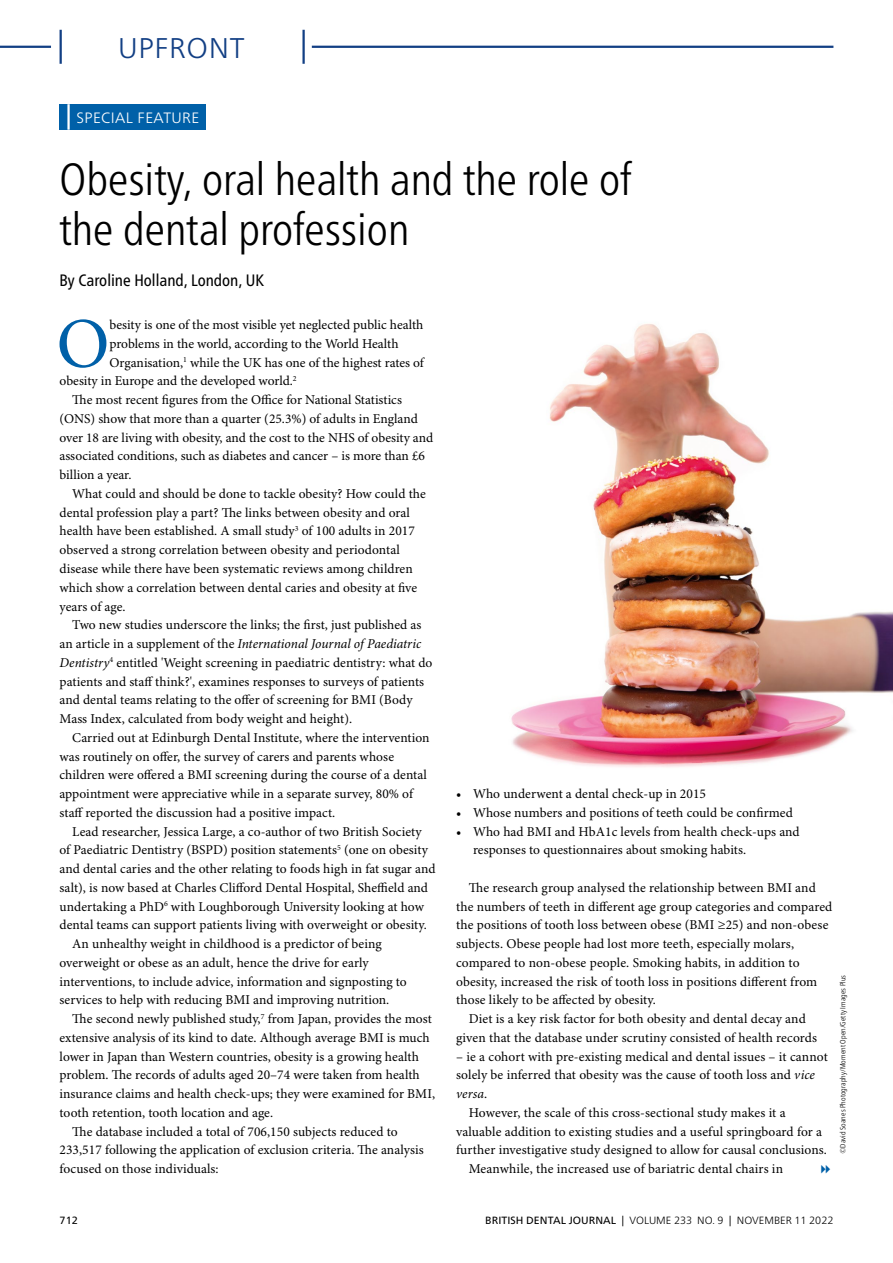
<style>
.page{position:relative;width:893px;height:1263px;background:#fff}
.page>*{position:absolute;margin:0;border:0;box-sizing:border-box;transform-origin:0 0}
.Para_9pt_ragged_drop{font:71.25px "Minion Pro";color:#0060a8}
.Title_4_Cnd_Lt_30pt{font:300 condensed 45px/49.5px "Frutiger Neue LT Pro";color:#000}
.t1{font:300 28.5px "Frutiger Neue LT Pro";letter-spacing:.025em;color:#123f84}
.NoXML_Para_Author_3{font:condensed 16.5px "Frutiger Neue LT Pro";color:#000}
.SuperTitle_2_news{font:300 15px "Frutiger Neue LT Pro";letter-spacing:.025em;color:#fff}
.Para_9pt_ragged{font:13.5px/18.8px "Minion Pro";letter-spacing:.005em;color:#000}
.Para_9pt_ragged_drop-2{font:13.5px "Minion Pro";letter-spacing:-.005em;color:#000}
.t2{font:10.5px "Frutiger Neue LT Pro";letter-spacing:.005em;color:#000}
.t3{font:300 10.5px "Frutiger Neue LT Pro";letter-spacing:.005em;color:#000}
.Image_Caption_copyri{font:300 condensed 7.5px "Frutiger Neue LT Pro";letter-spacing:.01em;color:#000}
.s1{font-style:italic}
.s2{font-weight:300}
</style>
<div class="page">
<div style="left:60px;top:104px;width:146px;height:26px;background:#0060a8"></div>
<hr style="left:67px;top:104px;width:3px;height:26px;background:#fff">
<img style="left:511px;top:324px;width:382px;height:443px">
<hr style="left:0;top:46px;width:51px;height:2px;background:#123f84">
<hr style="left:312px;top:46px;width:521px;height:2px;background:#123f84">
<hr style="left:60px;top:30px;width:2px;height:34px;background:#123f84">
<hr style="left:302px;top:30px;width:3px;height:34px;background:#123f84">
<h3 class="t1" style="left:118px;top:31px;width:128px">UPFRONT</h3>
<p class="SuperTitle_2_news" style="left:77px;top:109px;width:124px">SPECIAL FEATURE</p>
<p class="Title_4_Cnd_Lt_30pt" style="left:60px;top:155px;width:573px">Obesity, oral health and the role of the dental profession</p>
<p class="NoXML_Para_Author_3" style="left:60px;top:270px;width:206px">By Caroline Holland, London, UK</p>
<p class="Para_9pt_ragged_drop" style="left:56px;top:301px;width:55px">O</p>
<p class="Para_9pt_ragged_drop-2" style="left:110px;top:317px;width:315px">besity is one of the most visible yet neglected public health</p>
<p class="Para_9pt_ragged_drop-2" style="left:110px;top:336px;width:291px">problems in the world, according to the World Health</p>
<p class="Para_9pt_ragged_drop-2" style="left:110px;top:354px;width:316px">Organisation,<sup>1</sup> while the UK has one of the highest rates of</p>
<p class="Para_9pt_ragged_drop-2" style="left:60px;top:373px;width:239px">obesity in Europe and the developed world.<sup>2</sup></p>
<p class="Para_9pt_ragged" style="left:60px;top:391px;width:375px;text-indent:13px">The most recent figures from the Office for National Statistics (ONS) show that more than a quarter (25.3%) of adults in England over 18 are living with obesity, and the cost to the NHS of obesity and associated conditions, such as diabetes and cancer – is more than £6 billion a year.</p>
<p class="Para_9pt_ragged" style="left:60px;top:485px;width:368px;text-indent:13px">What could and should be done to tackle obesity? How could the dental profession play a part? The links between obesity and oral health have been established. A small study<sup>3</sup> of 100 adults in 2017 observed a strong correlation between obesity and periodontal disease while there have been systematic reviews among children which show a correlation between dental caries and obesity at five years of age.</p>
<p class="Para_9pt_ragged" style="left:60px;top:616px;width:374px;text-indent:13px">Two new studies underscore the links; the first, just published as an article in a supplement of the <span class="s1">International Journal of Paediatric Dentistry</span><sup>4</sup> entitled 'Weight screening in paediatric dentistry: what do patients and staff think?', examines responses to surveys of patients and dental teams relating to the offer of screening for BMI (Body Mass Index, calculated from body weight and height).</p>
<p class="Para_9pt_ragged" style="left:60px;top:729px;width:372px;text-indent:13px">Carried out at Edinburgh Dental Institute, where the intervention was routinely on offer, the survey of carers and parents whose children were offered a BMI screening during the course of a dental appointment were appreciative while in a separate survey, 80% of staff reported the discussion had a positive impact.</p>
<p class="Para_9pt_ragged" style="left:60px;top:822px;width:378px;text-indent:13px">Lead researcher, Jessica Large, a co-author of two British Society of Paediatric Dentistry (BSPD) position statements<sup>5</sup> (one on obesity and dental caries and the other relating to foods high in fat sugar and salt), is now based at Charles Clifford Dental Hospital, Sheffield and undertaking a PhD<sup>6</sup> with Loughborough University looking at how dental teams can support patients living with overweight or obesity.</p>
<p class="Para_9pt_ragged" style="left:60px;top:935px;width:349px;text-indent:13px">An unhealthy weight in childhood is a predictor of being overweight or obese as an adult, hence the drive for early interventions, to include advice, information and signposting to services to help with reducing BMI and improving nutrition.</p>
<p class="Para_9pt_ragged" style="left:60px;top:1010px;width:377px;text-indent:13px">The second newly published study,<sup>7</sup> from Japan, provides the most extensive analysis of its kind to date. Although average BMI is much lower in Japan than Western countries, obesity is a growing health problem. The records of adults aged 20–74 were taken from health insurance claims and health check-ups; they were examined for BMI, tooth retention, tooth location and age.</p>
<p class="Para_9pt_ragged" style="left:60px;top:1122px;width:366px;text-indent:13px">The database included a total of 706,150 subjects reduced to<br>233,517 following the application of exclusion criteria. The analysis focused on those individuals:</p>
<p class="Para_9pt_ragged" style="left:456px;top:785px;width:252px">• Who underwent a dental check-up in 2015</p>
<p class="Para_9pt_ragged" style="left:456px;top:804px;width:338px">• Whose numbers and positions of teeth could be confirmed</p>
<p class="Para_9pt_ragged" style="left:473px;top:822px;width:328px;text-indent:-17px">• Who had BMI and HbA1c levels from health check-ups and responses to questionnaires about smoking habits.</p>
<p class="Para_9pt_ragged" style="left:456px;top:879px;width:378px;text-indent:13px">The research group analysed the relationship between BMI and the numbers of teeth in different age group categories and compared the positions of tooth loss between obese (BMI ≥25) and non-obese subjects. Obese people had lost more teeth, especially molars, compared to non-obese people. Smoking habits, in addition to obesity, increased the risk of tooth loss in positions different from those likely to be affected by obesity.</p>
<p class="Para_9pt_ragged" style="left:456px;top:1010px;width:362px;text-align:center">Diet is a key risk factor for both obesity and dental decay and given that the database under scrutiny consisted of health records</p>
<p class="Para_9pt_ragged" style="left:456px;top:1047px;width:373px">– ie a cohort with pre-existing medical and dental issues – it cannot solely be inferred that obesity was the cause of tooth loss and <span class="s1">vice versa</span>.</p>
<p class="Para_9pt_ragged" style="left:456px;top:1104px;width:372px;text-indent:13px">However, the scale of this cross-sectional study makes it a valuable addition to existing studies and a useful springboard for a further investigative study designed to allow for causal conclusions.</p>
<p class="Para_9pt_ragged" style="left:469px;top:1160px;width:316px">Meanwhile, the increased use of bariatric dental chairs in</p>
<p class="Image_Caption_copyri" style="left:839px;top:1154px;width:181px;rotate:-90deg">©David Soanes Photography/Moment Open/Getty Images Plus</p>
<p class="t2" style="left:60px;top:1214px;width:20px">712</p>
<p class="t2" style="left:485px;top:1214px;width:268px">BRITISH DENTAL JOURNAL | <span class="s2">VOLUME 233 NO. 9</span> | <span class="s2">NOVEM</span></p>
<p class="t3" style="left:774px;top:1214px;width:61px">BER 11 2022</p>
</div>
